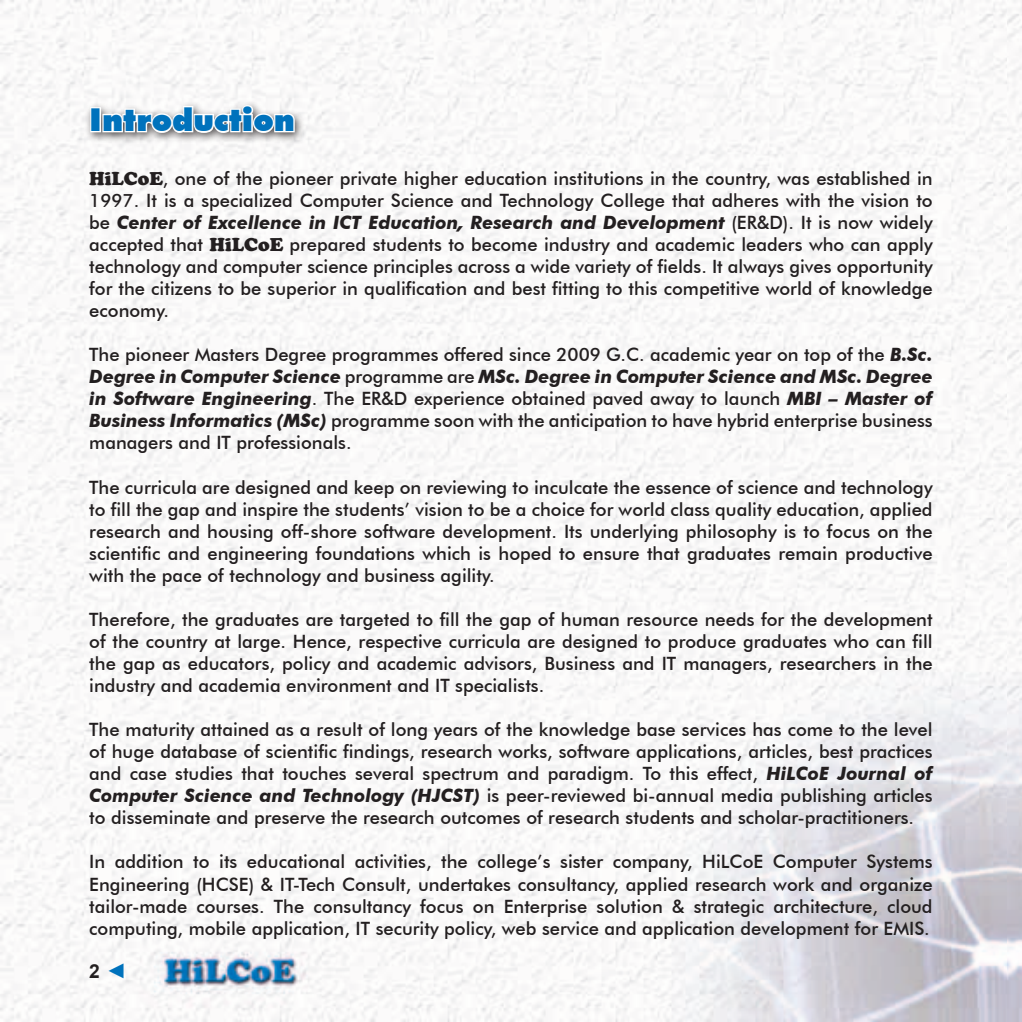
<style>
.page{position:relative;width:1022px;height:1022px;background:#fff}
.page>*{position:absolute;margin:0;border:0;box-sizing:border-box;transform-origin:0 0}
.t1{font:900 31.5px "Futura BT";color:#0072bc}
.t2{font:700 19.25px "Arial";color:#231f20}
.t3{font:500 18.38px/22.1px "Futura BT";color:#231f20;text-align:justify}
.s1{font-family:"Cooper";font-weight:900}
.s2{font-weight:700;font-style:italic}
.s3{font-weight:900;font-size:21px;color:#0072bc}
</style>
<div class="page">
<img style="left:0;top:0;width:1022px;height:1022px">
<div style="left:84px;top:100px;width:222px;height:44px;background:#231f20;opacity:.75"></div>
<div style="left:90px;top:107px;width:11px;height:25px;border:3px solid #fff"></div>
<svg style="left:101px;top:104px;width:195px;height:31px"></svg>
<p class="t1" style="left:89px;top:101px;width:207px">Introduction</p>
<p class="t3" style="left:89px;top:167px;width:845px"><span class="s1">HiLCoE</span>, one of the pioneer private higher education institutions in the country, was established in 1997. It is a specialized Computer Science and Technology College that adheres with the vision to be <span class="s2">Center of Excellence in ICT Education, Research and Development</span> (ER&amp;D). It is now widely accepted that <span class="s1">HiLCoE</span> prepared students to become industry and academic leaders who can apply technology and computer science principles across a wide variety of fields. It always gives opportunity for the citizens to be superior in qualification and best fitting to this competitive world of knowledge economy.</p>
<p class="t3" style="left:89px;top:344px;width:845px">The pioneer Masters Degree programmes offered since 2009 G.C. academic year on top of the <span class="s2">B.Sc.<br>Degree in Computer Science</span> programme are <span class="s2">MSc. Degree in Computer Science and MSc. Degree in Software Engineering</span>. The ER&amp;D experience obtained paved away to launch <span class="s2">MBI – Master of Business Informatics (MSc)</span> programme soon with the anticipation to have hybrid enterprise business managers and IT professionals.</p>
<p class="t3" style="left:89px;top:476px;width:845px">The curricula are designed and keep on reviewing to inculcate the essence of science and technology to fill the gap and inspire the students’ vision to be a choice for world class quality education, applied research and housing off-shore software development. Its underlying philosophy is to focus on the scientific and engineering foundations which is hoped to ensure that graduates remain productive with the pace of technology and business agility.</p>
<p class="t3" style="left:89px;top:608px;width:845px">Therefore, the graduates are targeted to fill the gap of human resource needs for the development of the country at large. Hence, respective curricula are designed to produce graduates who can fill the gap as educators, policy and academic advisors, Business and IT managers, researchers in the industry and academia environment and IT specialists.</p>
<p class="t3" style="left:89px;top:718px;width:845px">The maturity attained as a result of long years of the knowledge base services has come to the level of huge database of scientific findings, research works, software applications, articles, best practices and case studies that touches several spectrum and paradigm. To this effect, <span class="s2">HiLCoE Journal of Computer Science and Technology (HJCST)</span> is peer-reviewed bi-annual media publishing articles to disseminate and preserve the research outcomes of research students and scholar-practitioners.</p>
<p class="t3" style="left:89px;top:851px;width:845px">In addition to its educational activities, the college’s sister company, HiLCoE Computer Systems Engineering (HCSE) &amp; IT-Tech Consult, undertakes consultancy, applied research work and organize tailor-made courses. The consultancy focus on Enterprise solution &amp; strategic architecture, cloud computing, mobile application, IT security policy, web service and application development for EMIS.</p>
<p class="t2" style="left:89px;top:958px;width:39px">2 <span class="s3">◄</span></p>
</div>
